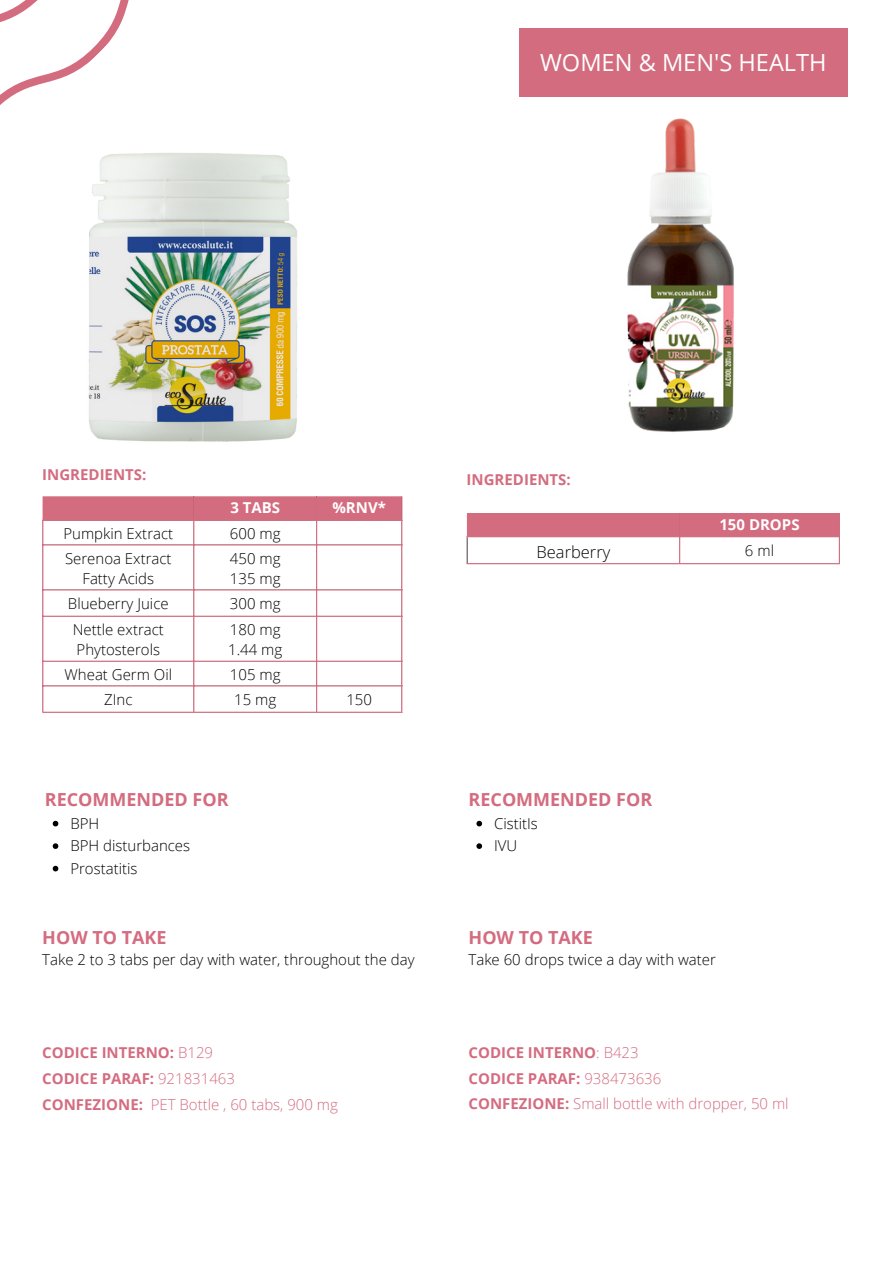
<style>
.page{position:relative;width:893px;height:1264px;background:#fff}
.page>*{position:absolute;margin:0;border:0;box-sizing:border-box;transform-origin:0 0}
.t1{font:23.55px "Open Sans";color:#fff}
.t2{font:700 18px "Open Sans";color:#d46c80}
.t3{font:300 16.5px "Open Sans";color:#000}
.t4{font:300 15px/20.2px "Open Sans";color:#000}
.t5{font:700 15px/25.8px "Open Sans";color:#d46c80}
.t6{font:300 15px/25.8px "Open Sans";color:#d46c80}
.t7{font:700 15px "Open Sans";color:#fff}
.s1{font-weight:300}
.s2{font-weight:700}
</style>
<div class="page">
<img style="left:88px;top:154px;width:209px;height:288px">
<img style="left:627px;top:118px;width:107px;height:314px">
<img style="left:88px;top:153px;width:176px;height:146px">
<svg style="left:0;top:0;width:207px;height:242px"></svg>
<div style="left:43px;top:496px;width:358px;height:23px;background:#d46c80"></div>
<hr style="left:42px;top:521px;width:1px;height:190px;background:#d46c80">
<hr style="left:193px;top:496px;width:1px;height:215px;background:#d46c80">
<hr style="left:316px;top:496px;width:1px;height:215px;background:#d46c80">
<hr style="left:401px;top:496px;width:1px;height:215px;background:#d46c80">
<hr style="left:42px;top:519px;width:360px;height:2px;background:#d46c80">
<hr style="left:42px;top:544px;width:360px;height:1px;background:#d46c80">
<hr style="left:42px;top:589px;width:360px;height:1px;background:#d46c80">
<hr style="left:42px;top:615px;width:360px;height:1px;background:#d46c80">
<hr style="left:42px;top:660px;width:360px;height:1px;background:#d46c80">
<hr style="left:42px;top:685px;width:360px;height:1px;background:#d46c80">
<hr style="left:42px;top:711px;width:360px;height:1px;background:#d46c80">
<svg style="left:466px;top:513px;width:372px;height:50px"></svg>
<hr style="left:679px;top:513px;width:1px;height:50px;background:#d46c80">
<hr style="left:838px;top:513px;width:1px;height:50px;background:#d46c80">
<hr style="left:466px;top:536px;width:373px;height:1px;background:#d46c80">
<hr style="left:466px;top:563px;width:373px;height:1px;background:#d46c80">
<svg style="left:53px;top:820px;width:5px;height:6px"></svg>
<svg style="left:53px;top:843px;width:5px;height:6px"></svg>
<svg style="left:53px;top:865px;width:5px;height:6px"></svg>
<svg style="left:476px;top:820px;width:6px;height:6px"></svg>
<svg style="left:476px;top:843px;width:6px;height:6px"></svg>
<div style="left:519px;top:28px;width:328px;height:69px;background:#d46c80"></div>
<h1 class="t1" style="left:540px;top:46px;width:288px">WOMEN &amp; MEN'S HEALTH</h1>
<p class="t5" style="left:42px;top:461px;width:106px">INGREDIENTS:</p>
<p class="t5" style="left:466px;top:466px;width:106px">INGREDIENTS:</p>
<p class="t7" style="left:230px;top:497px;width:51px">3 TABS</p>
<p class="t7" style="left:332px;top:497px;width:55px">%RNV*</p>
<p class="t4" style="left:63px;top:523px;width:111px">Pumpkin Extract</p>
<p class="t4" style="left:230px;top:523px;width:52px">600 mg</p>
<p class="t4" style="left:65px;top:547px;width:108px;text-align:center">Serenoa Extract<br>Fatty Acids</p>
<p class="t4" style="left:230px;top:547px;width:52px">450 mg<br>135 mg</p>
<p class="t4" style="left:68px;top:592px;width:102px">Blueberry Juice</p>
<p class="t4" style="left:230px;top:592px;width:52px">300 mg</p>
<p class="t4" style="left:73px;top:619px;width:93px">Nettle extract<br>Phytosterols</p>
<p class="t4" style="left:228px;top:619px;width:56px">180 mg<br>1.44 mg</p>
<p class="t4" style="left:65px;top:663px;width:109px">Wheat Germ Oil</p>
<p class="t4" style="left:230px;top:663px;width:52px">105 mg</p>
<p class="t4" style="left:104px;top:688px;width:30px">ZInc</p>
<p class="t4" style="left:234px;top:688px;width:44px">15 mg</p>
<p class="t4" style="left:346px;top:688px;width:27px">150</p>
<p class="t2" style="left:45px;top:787px;width:185px">RECOMMENDED FOR</p>
<p class="t4" style="left:70px;top:811px;width:121px;line-height:22.5px">BPH<br>BPH disturbances<br>Prostatitis</p>
<p class="t2" style="left:42px;top:924px;width:126px">HOW TO TAKE</p>
<p class="t4" style="left:42px;top:949px;width:374px">Take 2 to 3 tabs per day with water, throughout the day</p>
<p class="t5" style="left:42px;top:1039px;width:297px">CODICE INTERNO: <span class="s1">B129<br></span>CODICE PARAF: <span class="s1">921831463<br></span>CONFEZIONE: <span class="s1">PET Bottle , 60 tabs, 900 mg</span></p>
<p class="t7" style="left:719px;top:514px;width:82px">150 DROPS</p>
<p class="t3" style="left:536px;top:540px;width:75px">Bearberry</p>
<p class="t4" style="left:745px;top:540px;width:31px">6 ml</p>
<p class="t2" style="left:468px;top:787px;width:185px">RECOMMENDED FOR</p>
<p class="t4" style="left:494px;top:811px;width:45px;line-height:22.5px">CistitIs<br>IVU</p>
<p class="t2" style="left:468px;top:924px;width:126px">HOW TO TAKE</p>
<p class="t4" style="left:468px;top:949px;width:249px">Take 60 drops twice a day with water</p>
<p class="t6" style="left:468px;top:1039px;width:321px"><span class="s2">CODICE INTERNO</span>: B423<br><span class="s2">CODICE PARAF:</span> 938473636<br><span class="s2">CONFEZIONE:</span> Small bottle with dropper, 50 ml</p>
</div>
